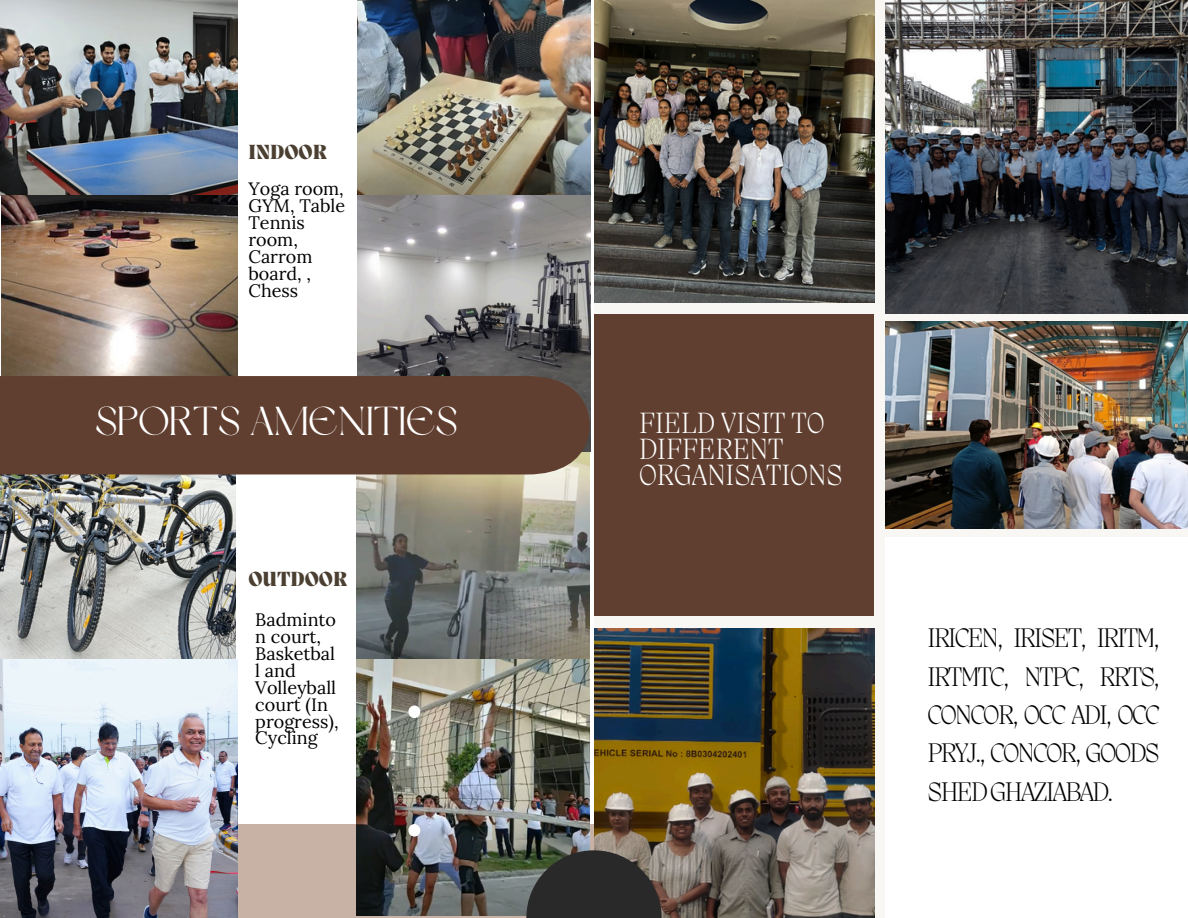
<style>
.page{position:relative;width:1188px;height:918px;background:#fff}
.page>*{position:absolute;margin:0;border:0;box-sizing:border-box;transform-origin:0 0}
.t1{font:40.2px "Dream Avenue";color:#fff}
.t2{font:200 30px/25.8px "Migra";color:#fff}
.t3{font:200 27.6px/38.4px "Migra";letter-spacing:-.06em;color:#000;text-align:justify}
.t4{font:800 21px "Migra";color:#4b3f31}
.t5{font:18px/16.8px "Lora";color:#000}
</style>
<div class="page">
<div style="left:594px;top:0;width:594px;height:918px;background:#f9f7f3"></div>
<img style="left:0;top:474px;width:237px;height:350px">
<svg style="left:0;top:824px;width:594px;height:94px"></svg>
<img style="left:356px;top:474px;width:233px;height:441px">
<div style="left:408px;top:706px;width:12px;height:12px;background:#fff;border-radius:6px"></div>
<div style="left:408px;top:824px;width:12px;height:12px;background:#fff;border-radius:6px"></div>
<img style="left:594px;top:0;width:280px;height:302px">
<div style="left:594px;top:314px;width:280px;height:302px;background:#613f30"></div>
<img style="left:886px;top:321px;width:302px;height:208px">
<div style="left:886px;top:537px;width:302px;height:381px;background:#fff"></div>
<img style="left:886px;top:0;width:302px;height:314px">
<img style="left:594px;top:628px;width:280px;height:290px">
<svg style="left:526px;top:850px;width:136px;height:68px;fill:#2a2929"></svg>
<img style="left:0;top:0;width:238px;height:376px">
<img style="left:358px;top:0;width:233px;height:451px">
<div style="left:0;top:376px;width:590px;height:98px;background:#613f30"></div>
<h2 class="t4" style="left:248px;top:142px;width:80px">INDOOR</h2>
<h2 class="t5" style="left:248px;top:180px;width:98px">Yoga room,<br>GYM, Table<br>Tennis room,<br>Carrom board, ,<br>Chess</h2>
<p class="t1" style="left:95px;top:405px;width:364px">SPORTS AMENITIES</p>
<h3 class="t4" style="left:248px;top:569px;width:100px">OUTDOOR</h3>
<p class="t5" style="left:255px;top:611px;width:85px">Badminto n court,<br>Basketbal l and<br>Volleyball court (In progress),<br>Cycling</p>
<h1 class="t2" style="left:639px;top:413px;width:205px">FIELD VISIT TO<br>DIFFERENT<br>ORGANISATIONS</h1>
<h3 class="t3" style="left:928px;top:621px;width:234px">IRICEN, IRISET, IRITM, IRTMTC, NTPC, RRTS, CONCOR, OCC ADI, OCC PRYJ., CONCOR, GOODS SHEDGHAZIABAD.</h3>
</div>
